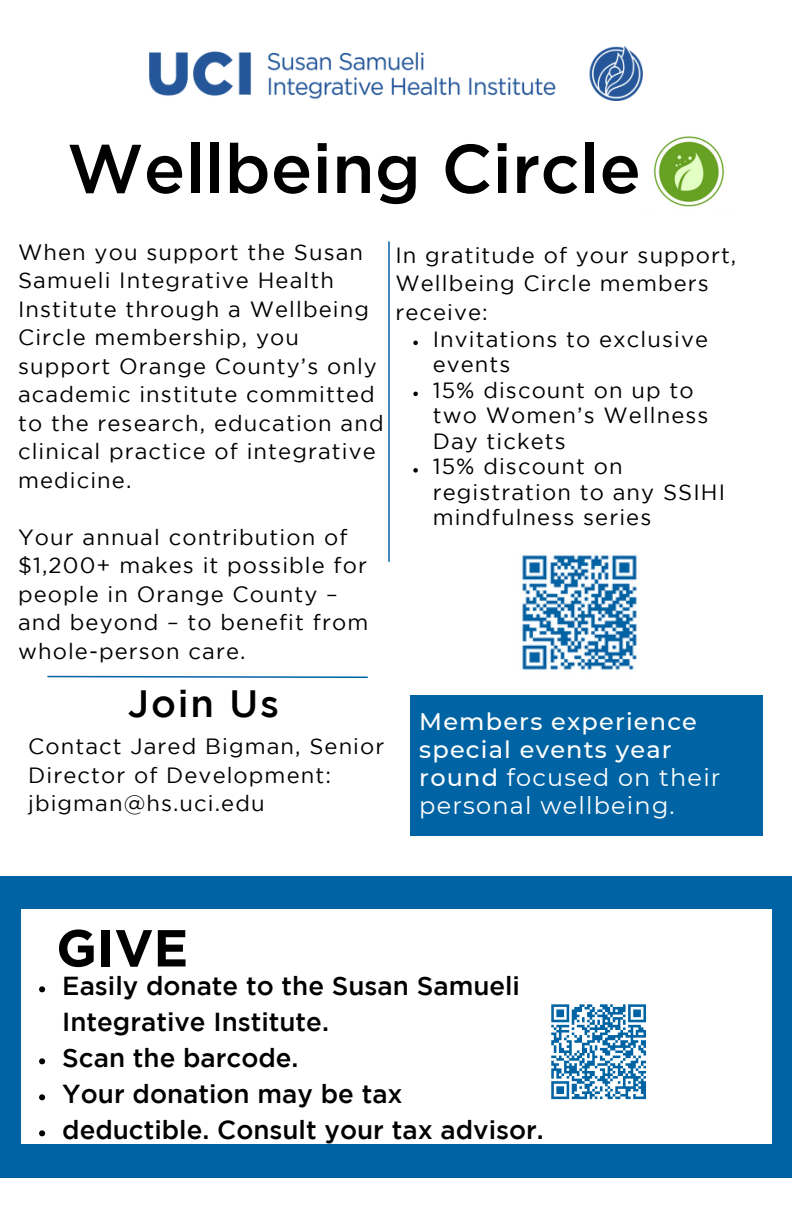
<style>
.page{position:relative;width:792px;height:1224px;background:#fff}
.page>*{position:absolute;margin:0;border:0;box-sizing:border-box;transform-origin:0 0}
.t1{font:500 68.8px "Gotham";color:#000}
.t2{font:700 52px "Gotham";color:#000}
.t3{font:500 38px "Gotham";letter-spacing:.05em;color:#000}
.t4{font:500 26px/36px "Gotham";color:#000}
.t5{font:500 24px/28px "Montserrat";letter-spacing:.05em;color:#fff}
.t6{font:22px/28.4px "Gotham";letter-spacing:.05em;color:#000}
.s1{font-weight:400}
</style>
<div class="page">
<img style="left:653px;top:136px;width:71px;height:71px">
<div style="left:410px;top:696px;width:353px;height:140px;background:#0064a4"></div>
<img style="left:149px;top:46px;width:494px;height:54px">
<svg style="left:47px;top:675px;width:321px;height:3px"></svg>
<img style="left:522px;top:555px;width:115px;height:115px">
<div style="left:0;top:876px;width:792px;height:301px;background:#0064a4"></div>
<div style="left:21px;top:909px;width:750px;height:235px;background:#fff"></div>
<svg style="left:551px;top:1004px;width:95px;height:96px"></svg>
<svg style="left:413px;top:341px;width:5px;height:4px"></svg>
<svg style="left:413px;top:392px;width:5px;height:4px"></svg>
<svg style="left:413px;top:468px;width:5px;height:5px"></svg>
<svg style="left:39px;top:986px;width:6px;height:6px"></svg>
<svg style="left:39px;top:1058px;width:6px;height:6px"></svg>
<svg style="left:39px;top:1094px;width:6px;height:6px"></svg>
<svg style="left:39px;top:1130px;width:6px;height:6px"></svg>
<hr style="left:388px;top:241px;width:2px;height:321px;background:#0064a4">
<h1 class="t1" style="left:67px;top:143px;width:576px">Wellbeing Circle</h1>
<p class="t6" style="left:18px;top:239px;width:367px">When you support the Susan<br>Samueli Integrative Health<br>Institute through a Wellbeing<br>Circle membership, you support Orange County’s only academic institute committed to the research, education and clinical practice of integrative medicine.</p>
<p class="t6" style="left:395px;top:242px;width:343px">In gratitude of your support,<br>Wellbeing Circle members receive:</p>
<p class="t6" style="left:433px;top:328px;width:294px;line-height:25.6px">Invitations to exclusive events<br>15% discount on up to two Women’s Wellness<br>Day tickets<br>15% discount on registration to any SSIHI mindfulness series</p>
<p class="t6" style="left:18px;top:524px;width:352px">Your annual contribution of $1,200+ makes it possible for people in Orange County – and beyond – to benefit from whole-person care.</p>
<h3 class="t3" style="left:128px;top:690px;width:153px">Join Us</h3>
<p class="t6" style="left:28px;top:734px;width:358px">Contact Jared Bigman, Senior<br>Director of Development: jbigman@hs.uci.edu</p>
<p class="t5" style="left:419px;top:708px;width:303px">Members experience special events year round <span class="s1">focused on their personal wellbeing.</span></p>
<h2 class="t2" style="left:56px;top:918px;width:134px">GIVE</h2>
<p class="t4" style="left:62px;top:970px;width:483px">Easily donate to the Susan Samueli<br>Integrative Institute.<br>Scan the barcode.<br>Your donation may be tax deductible. Consult your tax advisor.</p>
</div>
